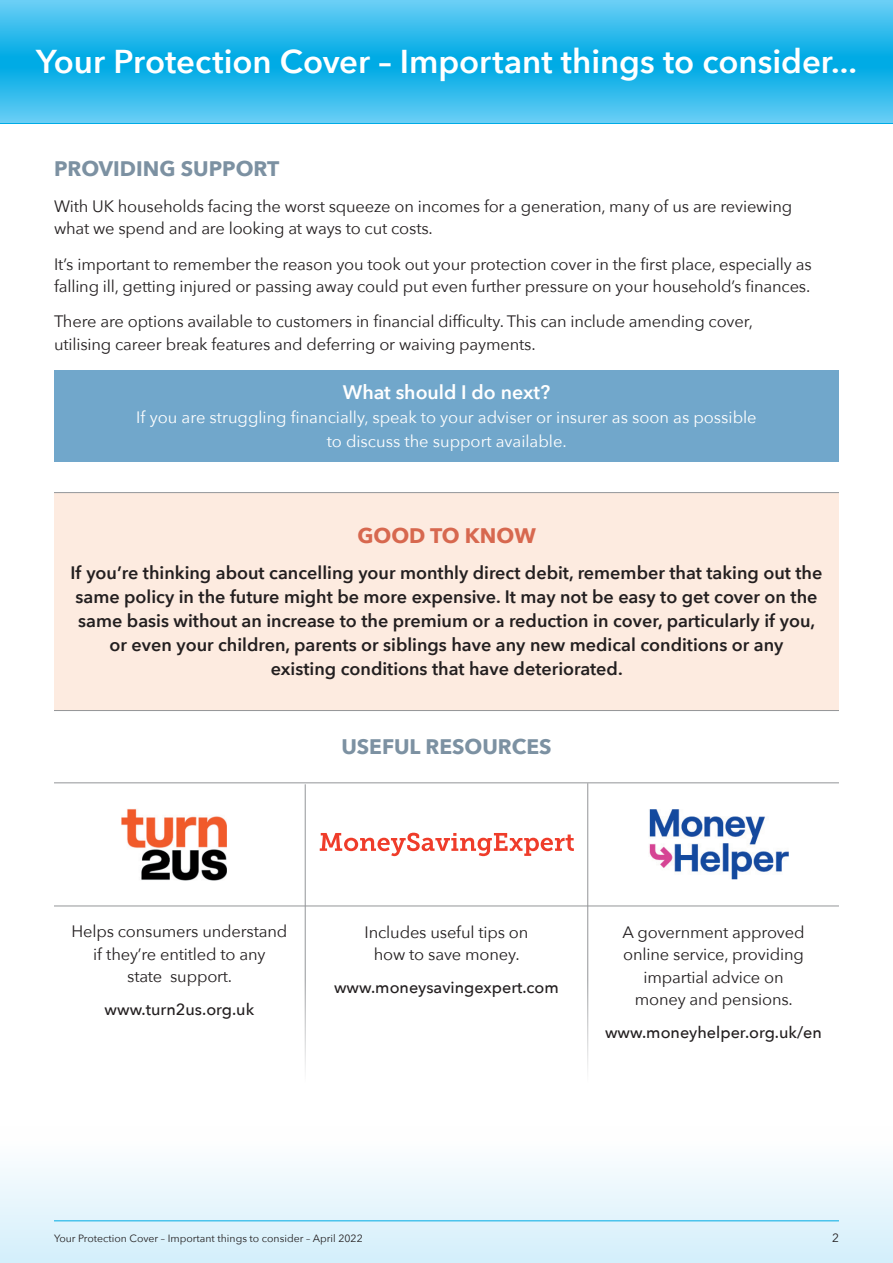
<style>
.page{position:relative;width:893px;height:1263px;background:#fff}
.page>*{position:absolute;margin:0;border:0;box-sizing:border-box;transform-origin:0 0}
.t1{font:600 33px "Avenir Next";color:#fff}
.t2{font:700 21px "Avenir Next";color:#7c91a2}
.t3{font:700 21px "Avenir Next";color:#d7684f}
.t4{font:600 19.5px "Avenir Next";color:#fff}
.t5{font:600 18px/24px "Avenir Next";color:#231f20;text-align:center}
.t6{font:16.5px/22.5px "Avenir Next";letter-spacing:-.01em;color:#231f20}
.t7{font:16.5px/24px "Avenir Next";color:#fff;text-align:center}
.t8{font:500 16.2px "Avenir Next";color:#231f20}
.t9{font:12px "Avenir Next";color:#231f20}
.t10{font:10.5px "Avenir Next";color:#231f20}
</style>
<div class="page">
<div style="left:54px;top:493px;width:785px;height:217px;background:#fdebe0"></div>
<div style="left:0;top:1127px;width:893px;height:136px;background:linear-gradient(to bottom,#fff,#d1eefa)"></div>
<div style="left:0;top:0;width:893px;height:62px;background:linear-gradient(to bottom,#6dcff6,#00a9e4)"></div>
<div style="left:0;top:62px;width:893px;height:61px;background:linear-gradient(to bottom,#00a8e3,#6acef5)"></div>
<hr style="left:54px;top:1220px;width:785px;height:1px;background:#00abe5">
<hr style="left:54px;top:492px;width:785px;height:1px;background:#939598">
<hr style="left:54px;top:710px;width:785px;height:1px;background:#939598">
<div style="left:54px;top:370px;width:785px;height:92px;background:#71a7cb"></div>
<hr style="left:54px;top:782px;width:785px;height:1px;background:#939598">
<hr style="left:54px;top:905px;width:785px;height:1px;background:#939598">
<hr style="left:305px;top:784px;width:1px;height:376px;background:#939598">
<hr style="left:587px;top:783px;width:1px;height:376px;background:#939598">
<img style="left:122px;top:809px;width:105px;height:71px">
<svg style="left:320px;top:833px;width:254px;height:23px"></svg>
<img style="left:649px;top:809px;width:140px;height:70px">
<h1 class="t1" style="left:36px;top:34px;width:822px">Your Protection Cover – Important things to consider...</h1>
<p class="t2" style="left:54px;top:151px;width:227px">PROVIDING SUPPORT</p>
<p class="t6" style="left:54px;top:194px;width:740px">With UK households facing the worst squeeze on incomes for a generation, many of us are reviewing what we spend and are looking at ways to cut costs.</p>
<p class="t6" style="left:54px;top:252px;width:759px">It’s important to remember the reason you took out your protection cover in the first place, especially as falling ill, getting injured or passing away could put even further pressure on your household’s finances.</p>
<p class="t6" style="left:54px;top:310px;width:701px">There are options available to customers in financial difficulty. This can include amending cover, utilising career break features and deferring or waiving payments.</p>
<p class="t4" style="left:343px;top:375px;width:209px">What should I do next?</p>
<p class="t7" style="left:136px;top:404px;width:622px">If you are struggling financially, speak to your adviser or insurer as soon as possible to discuss the support available.</p>
<p class="t3" style="left:357px;top:517px;width:180px">GOOD TO KNOW</p>
<p class="t5" style="left:70px;top:561px;width:753px">If you’re thinking about cancelling your monthly direct debit, remember that taking out the same policy in the future might be more expensive. It may not be easy to get cover on the same basis without an increase to the premium or a reduction in cover, particularly if you, or even your children, parents or siblings have any new medical conditions or any<br>existing conditions that have deteriorated.</p>
<p class="t2" style="left:341px;top:728px;width:212px">USEFUL RESOURCES</p>
<p class="t6" style="left:71px;top:919px;width:218px;text-align:center">Helps consumers understand if they’re entitled to any<br>state support.</p>
<p class="t8" style="left:105px;top:996px;width:151px">www.turn2us.org.uk</p>
<p class="t6" style="left:365px;top:920px;width:165px;text-align:center">Includes useful tips on how to save money.</p>
<p class="t8" style="left:334px;top:974px;width:226px">www.moneysavingexpert.com</p>
<p class="t6" style="left:622px;top:920px;width:184px;text-align:center">A government approved online service, providing impartial advice on money and pensions.</p>
<p class="t8" style="left:605px;top:1019px;width:218px">www.moneyhelper.org.uk/en</p>
<p class="t10" style="left:54px;top:1229px;width:310px">Your Protection Cover – Important things to consider – April 2022</p>
<p class="t9" style="left:832px;top:1228px;width:8px">2</p>
</div>
